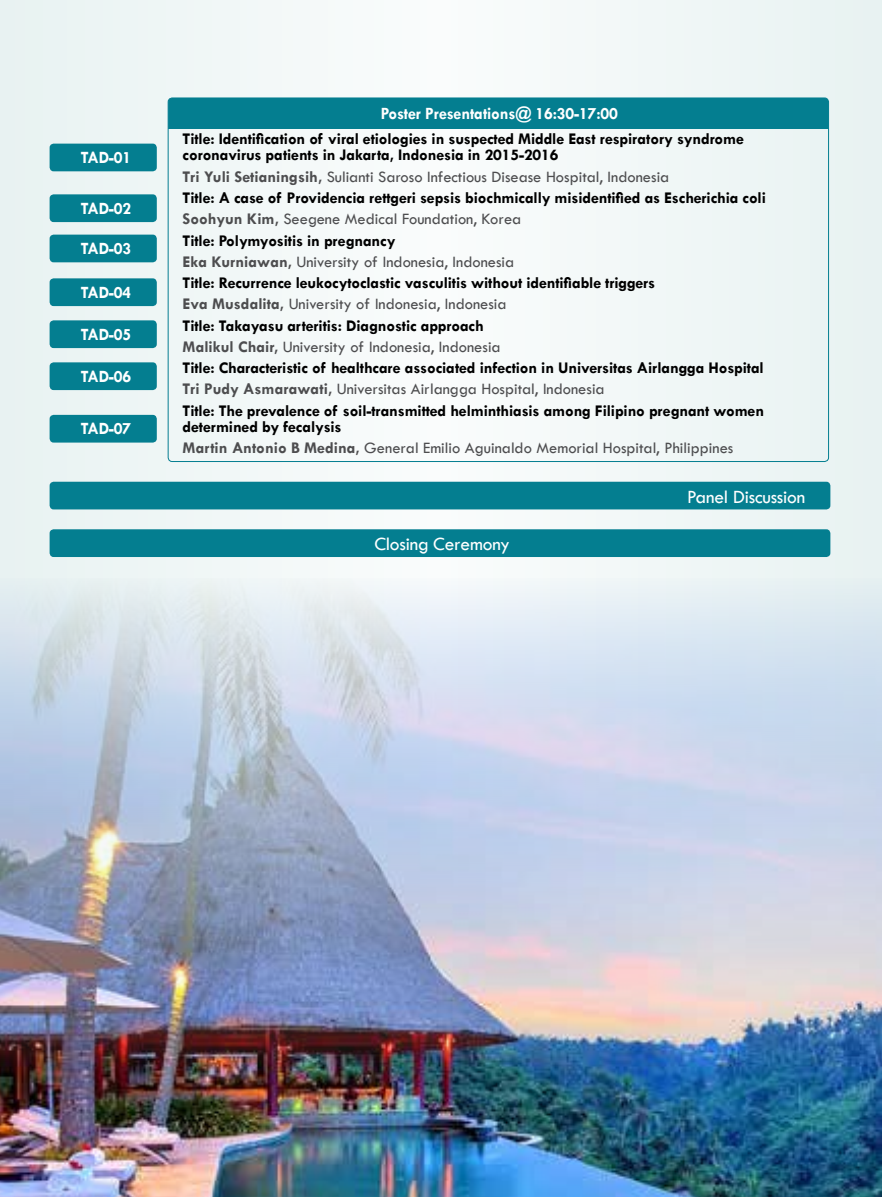
<style>
.page{position:relative;width:882px;height:1197px;background:#fff}
.page>*{position:absolute;margin:0;border:0;box-sizing:border-box;transform-origin:0 0}
.t1{font:19.43px "Tw Cen";letter-spacing:-.01em;color:#fff}
.t2{font:700 17.32px "Tw Cen";letter-spacing:-.01em;color:#fff;scale:.95 1}
.t3{font:700 16.45px/21.3px "Tw Cen";letter-spacing:-.01em;color:#000}
.t4{font:16.45px/21.3px "Tw Cen";color:#4d4d4f}
.s1{color:#4d4d4f}
.s2{font-weight:400;color:#4d4d4f}
.s3{font-weight:700;color:#000}
.s4{font-weight:700}
</style>
<div class="page">
<svg style="left:0;top:0;width:882px;height:578px;fill:#f1f7f7"></svg>
<div style="left:50px;top:529px;width:780px;height:28px;background:#047e90;border-radius:4px"></div>
<div style="left:168px;top:98px;width:661px;height:30px;background:#047e90"></div>
<div style="left:50px;top:144px;width:107px;height:27px;background:#047e90;border-radius:4px"></div>
<div style="left:50px;top:194px;width:107px;height:28px;background:#047e90;border-radius:4px"></div>
<div style="left:50px;top:235px;width:107px;height:27px;background:#047e90;border-radius:4px"></div>
<div style="left:50px;top:278px;width:107px;height:28px;background:#047e90;border-radius:4px"></div>
<div style="left:50px;top:320px;width:107px;height:28px;background:#047e90;border-radius:4px"></div>
<div style="left:50px;top:362px;width:107px;height:28px;background:#047e90;border-radius:4px"></div>
<div style="left:50px;top:415px;width:107px;height:28px;background:#047e90;border-radius:4px"></div>
<div style="left:50px;top:482px;width:780px;height:27px;background:#047e90;border-radius:4px"></div>
<img style="left:0;top:578px;width:882px;height:619px">
<p class="t2" style="left:81px;top:147px;width:55px">TAD-01</p>
<p class="t2" style="left:81px;top:198px;width:55px">TAD-02</p>
<p class="t2" style="left:81px;top:238px;width:55px">TAD-03</p>
<p class="t2" style="left:81px;top:282px;width:55px">TAD-04</p>
<p class="t2" style="left:81px;top:324px;width:55px">TAD-05</p>
<p class="t2" style="left:81px;top:366px;width:55px">TAD-06</p>
<p class="t2" style="left:81px;top:418px;width:55px">TAD-07</p>
<p class="t2" style="left:381px;top:103px;width:251px">Poster Presentations@ 16:30-17:00</p>
<p class="t3" style="left:183px;top:130px;width:563px;line-height:16.4px">Title: Identification of viral etiologies in suspected Middle East respiratory syndrome coronavirus patients in Jakarta, Indonesia in 2015-2016</p>
<p class="t3" style="left:183px;top:165px;width:585px"><span class="s1">Tri Yuli Setianingsih,</span> <span class="s2">Sulianti Saroso Infectious Disease Hospital, Indonesia<br></span>Title: A case of Providencia rettgeri sepsis biochmically misidentified as Escherichia coli <span class="s1">Soohyun Kim,</span> <span class="s2">Seegene Medical Foundation, Korea<br></span>Title: Polymyositis in pregnancy<br><span class="s1">Eka Kurniawan,</span> <span class="s2">University of Indonesia, Indonesia<br></span>Title: Recurrence leukocytoclastic vasculitis without identifiable triggers<br><span class="s1">Eva Musdalita,</span> <span class="s2">University of Indonesia, Indonesia<br></span>Title: Takayasu arteritis: Diagnostic approach<br><span class="s1">Malikul Chair,</span> <span class="s2">University of Indonesia, Indonesia<br></span>Title: Characteristic of healthcare associated infection in Universitas Airlangga Hospital <span class="s1">Tri Pudy Asmarawati,</span> <span class="s2">Universitas Airlangga Hospital, Indonesia<br></span>Title: The prevalence of soil-transmitted helminthiasis among Filipino pregnant women</p>
<p class="t4" style="left:183px;top:416px;width:552px"><span class="s3">determined by fecalysis<br></span><span class="s4">Martin Antonio B Medina,</span> General Emilio Aguinaldo Memorial Hospital, Philippines</p>
<p class="t1" style="left:374px;top:532px;width:137px">Closing Ceremony</p>
<p class="t1" style="left:687px;top:485px;width:120px">Panel Discussion</p>
</div>
